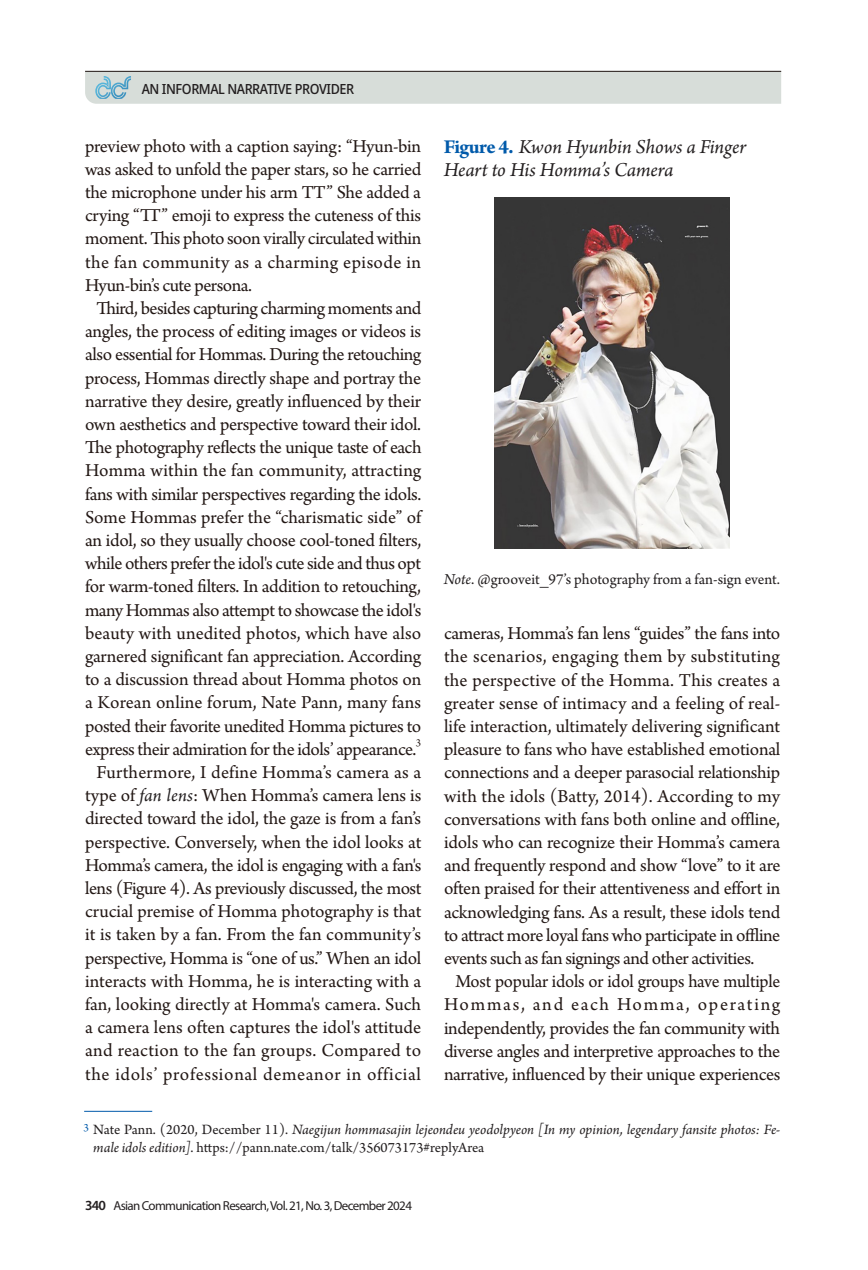
<style>
.page{position:relative;width:868px;height:1270px;background:#fff}
.page>*{position:absolute;margin:0;border:0;box-sizing:border-box;transform-origin:0 0}
.표제목{font:italic 20.8px/23.2px "Arno Pro";letter-spacing:-.005em;color:#231f20}
.본문{font:19.2px/23.2px "Arno Pro";letter-spacing:-.015em;color:#231815;text-align:center}
.t1{font:16px "Arno Pro";letter-spacing:-.005em;color:#231f20}
.t2{font:italic 15px/18px "Arno Pro";color:#231f20}
.t3{font:500 semi-condensed 14px "Noto Sans";letter-spacing:-.03em;color:#231f20}
.t4{font:13px "Myriad Pro";letter-spacing:-.05em;color:#231f20}
.본문-2{font:11.2px "Arno Pro";color:#231815}
.s1{font-style:italic;color:#231f20}
.s2{font-weight:700;font-style:normal;color:#015aaa}
.s3{font-style:italic}
.s4{font-style:normal}
.s5{font-family:"Myriad Variable Concept";font-size:14px}
</style>
<div class="page">
<svg style="left:85px;top:71px;width:696px;height:33px;background:#d1d7d4"></svg>
<hr style="left:84px;top:1111px;width:68px;height:1px;background:#015aaa">
<img style="left:494px;top:197px;width:235px;height:351px">
<p class="t3" style="left:142px;top:79px;width:214px">AN INFORMAL NARRATIVE PROVIDER</p>
<p class="본문" style="left:85px;top:135px;width:338px;text-align:justify">preview photo with a caption saying: “Hyun-bin was asked to unfold the paper stars, so he carried the microphone under his arm TT” She added a crying “TT” emoji to express the cuteness of this moment. This photo soon virally circulated within the fan community as a charming episode in Hyun-bin’s cute persona.</p>
<p class="본문" style="left:85px;top:298px;width:338px">Third, besides capturing charming moments and angles, the process of editing images or videos is also essential for Hommas. During the retouching process, Hommas directly shape and portray the narrative they desire, greatly influenced by their own aesthetics and perspective toward their idol.<br>The photography reflects the unique taste of each Homma within the fan community, attracting fans with similar perspectives regarding the idols.<br>Some Hommas prefer the “charismatic side” of an idol, so they usually choose cool-toned filters, while others prefer the idol's cute side and thus opt for warm-toned filters. In addition to retouching, many Hommas also attempt to showcase the idol's beauty with unedited photos, which have also garnered significant fan appreciation. According to a discussion thread about Homma photos on a Korean online forum, Nate Pann, many fans posted their favorite unedited Homma pictures to express their admiration for the idols’ appearance.</p>
<p class="본문-2" style="left:416px;top:736px;width:7px">3</p>
<p class="본문" style="left:85px;top:762px;width:338px">Furthermore, I define Homma’s camera as a type of <span class="s1">fan lens</span>: When Homma’s camera lens is directed toward the idol, the gaze is from a fan’s perspective. Conversely, when the idol looks at Homma’s camera, the idol is engaging with a fan's lens (Figure 4). As previously discussed, the most crucial premise of Homma photography is that it is taken by a fan. From the fan community’s perspective, Homma is “one of us.” When an idol interacts with Homma, he is interacting with a fan, looking directly at Homma's camera. Such a camera lens often captures the idol's attitude and reaction to the fan groups. Compared to the idols’ professional demeanor in official</p>
<p class="표제목" style="left:443px;top:136px;width:304px"><span class="s2">Figure 4.</span> Kwon Hyunbin Shows a Finger<br>Heart to His Homma’s Camera</p>
<p class="t1" style="left:443px;top:570px;width:338px"><span class="s3">Note</span>. @grooveit_97’s photography from a fan-sign event.</p>
<p class="본문" style="left:444px;top:623px;width:338px;text-align:justify">cameras, Homma’s fan lens “guides” the fans into the scenarios, engaging them by substituting the perspective of the Homma. This creates a greater sense of intimacy and a feeling of real&shy;life interaction, ultimately delivering significant pleasure to fans who have established emotional connections and a deeper parasocial relationship with the idols (Batty, 2014). According to my conversations with fans both online and offline, idols who can recognize their Homma’s camera and frequently respond and show “love” to it are often praised for their attentiveness and effort in acknowledging fans. As a result, these idols tend to attract more loyal fans who participate in offline events such as fan signings and other activities.</p>
<p class="본문" style="left:444px;top:971px;width:338px">Most popular idols or idol groups have multiple Hommas, and each Homma, operating independently, provides the fan community with diverse angles and interpretive approaches to the narrative, influenced by their unique experiences</p>
<p class="t2" style="left:93px;top:1122px;width:688px;text-indent:-10px"><sup>3</sup> <span class="s4">Nate Pann. (2020, December 11).</span> Naegijun hommasajin lejeondeu yeodolpyeon [In my opinion, legendary fansite photos: Fe&shy;male idols edition]<span class="s4">. https://pann.nate.com/talk/356073173#replyArea</span></p>
<p class="t4" style="left:85px;top:1198px;width:328px"><span class="s5">340</span> Asian Communication Research, Vol. 21, No. 3, December 2024</p>
</div>
